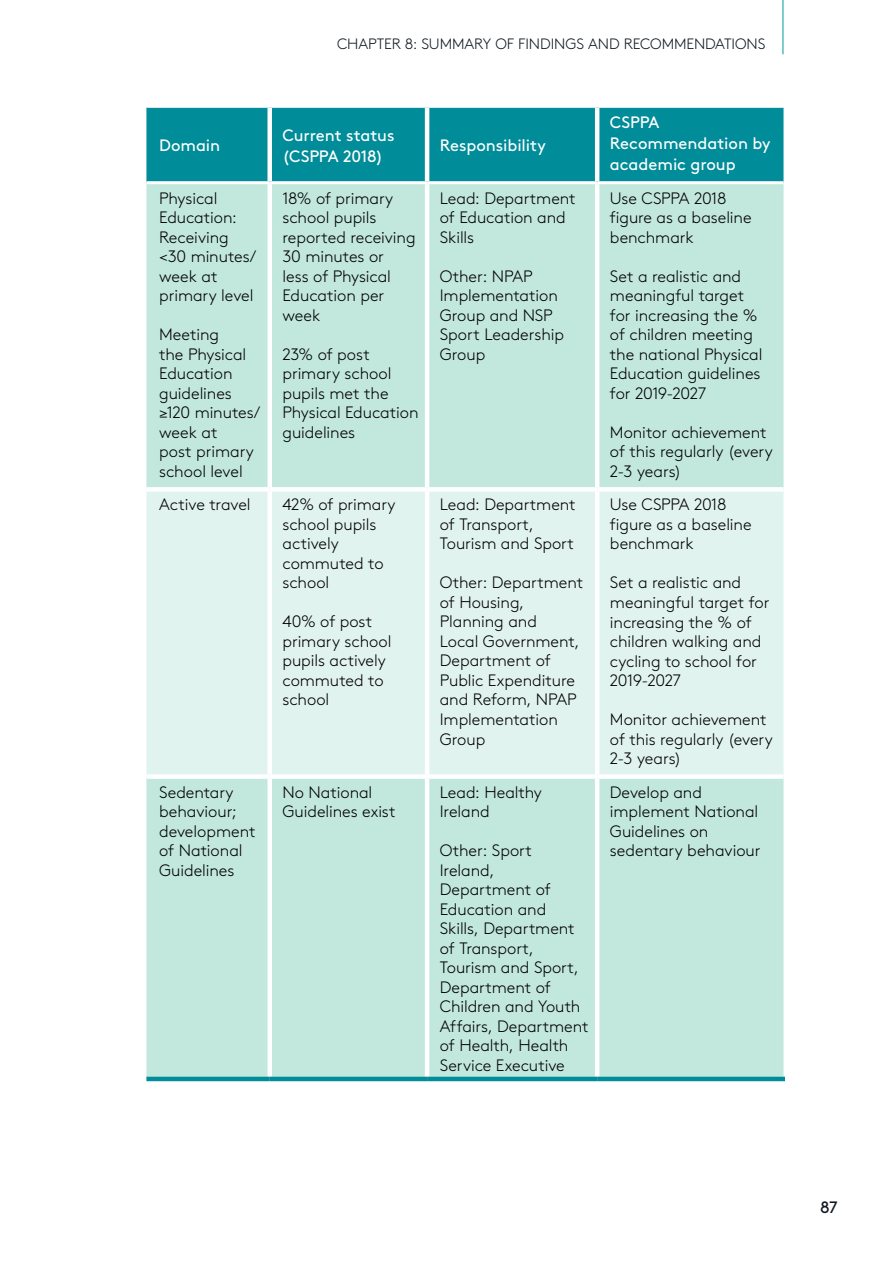
<style>
.page{position:relative;width:893px;height:1263px;background:#fff}
.page>*{position:absolute;margin:0;border:0;box-sizing:border-box;transform-origin:0 0}
.t1{font:300 16.5px/19.5px "Brown Std";letter-spacing:-.005em;color:#000}
.t2{font:16.5px/21px "Brown Std";letter-spacing:-.005em;color:#fff}
.t3{font:16.5px "Brown Std";color:#101820}
.t4{font:300 15px "Brown Std";letter-spacing:-.005em;color:#101820}
</style>
<div class="page">
<hr style="left:783px;top:0;width:1px;height:54px;background:#009f93">
<div style="left:146px;top:108px;width:637px;height:73px;background:#008c99"></div>
<div style="left:146px;top:184px;width:637px;height:893px;background:#c2e7dd"></div>
<div style="left:146px;top:492px;width:637px;height:282px;background:#e1f3ee"></div>
<div style="left:267px;top:108px;width:5px;height:73px;background:#fff"></div>
<hr style="left:425px;top:108px;width:4px;height:73px;background:#fff">
<hr style="left:595px;top:108px;width:4px;height:73px;background:#fff">
<div style="left:267px;top:184px;width:5px;height:303px;background:#fff"></div>
<hr style="left:425px;top:184px;width:4px;height:303px;background:#fff">
<hr style="left:595px;top:184px;width:4px;height:303px;background:#fff">
<div style="left:267px;top:492px;width:5px;height:282px;background:#fff"></div>
<hr style="left:425px;top:492px;width:4px;height:282px;background:#fff">
<hr style="left:595px;top:492px;width:4px;height:282px;background:#fff">
<div style="left:267px;top:779px;width:5px;height:298px;background:#fff"></div>
<hr style="left:425px;top:779px;width:4px;height:298px;background:#fff">
<hr style="left:595px;top:779px;width:4px;height:298px;background:#fff">
<div style="left:146px;top:487px;width:124px;height:5px;background:#fff"></div>
<div style="left:270px;top:487px;width:157px;height:5px;background:#fff"></div>
<div style="left:427px;top:487px;width:170px;height:5px;background:#fff"></div>
<div style="left:597px;top:487px;width:186px;height:5px;background:#fff"></div>
<div style="left:146px;top:774px;width:124px;height:5px;background:#fff"></div>
<div style="left:270px;top:774px;width:157px;height:5px;background:#fff"></div>
<div style="left:427px;top:774px;width:170px;height:5px;background:#fff"></div>
<div style="left:597px;top:774px;width:186px;height:5px;background:#fff"></div>
<hr style="left:146px;top:1077px;width:124px;height:4px;background:#008c99">
<hr style="left:270px;top:1077px;width:157px;height:4px;background:#008c99">
<hr style="left:427px;top:1077px;width:170px;height:4px;background:#008c99">
<hr style="left:597px;top:1077px;width:188px;height:4px;background:#008c99">
<p class="t4" style="left:337px;top:35px;width:430px">CHAPTER 8: SUMMARY OF FINDINGS AND RECOMMENDATIONS</p>
<p class="t2" style="left:159px;top:135px;width:63px">Domain</p>
<p class="t2" style="left:282px;top:124px;width:114px">Current status (CSPPA 2018)</p>
<p class="t2" style="left:440px;top:135px;width:108px">Responsibility</p>
<p class="t1" style="left:159px;top:188px;width:99px">Physical<br>Education:<br>Receiving &lt;30 minutes/ week at primary level</p>
<p class="t1" style="left:159px;top:325px;width:103px">Meeting<br>the Physical<br>Education guidelines ≥120 minutes/ week at<br>post primary school level</p>
<p class="t1" style="left:282px;top:188px;width:135px">18% of primary school pupils reported receiving<br>30 minutes or<br>less of Physical<br>Education per week</p>
<p class="t1" style="left:282px;top:344px;width:138px">23% of post primary school pupils met the<br>Physical Education guidelines</p>
<p class="t1" style="left:159px;top:495px;width:93px">Active travel</p>
<p class="t1" style="left:282px;top:495px;width:115px">42% of primary school pupils actively commuted to school</p>
<p class="t1" style="left:282px;top:612px;width:110px">40% of post primary school pupils actively commuted to school</p>
<p class="t1" style="left:440px;top:188px;width:138px">Lead: Department of Education and<br>Skills</p>
<p class="t1" style="left:440px;top:266px;width:126px">Other: NPAP<br>Implementation<br>Group and NSP<br>Sport Leadership<br>Group</p>
<p class="t1" style="left:440px;top:495px;width:138px">Lead: Department of Transport,<br>Tourism and Sport</p>
<p class="t1" style="left:440px;top:573px;width:145px">Other: Department of Housing,<br>Planning and<br>Local Government,<br>Department of<br>Public Expenditure and Reform, NPAP<br>Implementation<br>Group</p>
<p class="t1" style="left:159px;top:782px;width:98px">Sedentary behaviour; development of National<br>Guidelines</p>
<p class="t1" style="left:282px;top:782px;width:115px">No National<br>Guidelines exist</p>
<p class="t1" style="left:440px;top:782px;width:104px">Lead: Healthy<br>Ireland</p>
<p class="t1" style="left:440px;top:841px;width:150px">Other: Sport<br>Ireland,<br>Department of<br>Education and<br>Skills, Department of Transport,<br>Tourism and Sport,<br>Department of<br>Children and Youth<br>Affairs, Department of Health, Health<br>Service Executive</p>
<p class="t2" style="left:610px;top:112px;width:162px">CSPPA<br>Recommendation by academic group</p>
<p class="t1" style="left:610px;top:188px;width:143px">Use CSPPA 2018 figure as a baseline benchmark</p>
<p class="t1" style="left:610px;top:266px;width:154px">Set a realistic and meaningful target for increasing the % of children meeting the national Physical<br>Education guidelines for 2019-2027</p>
<p class="t1" style="left:610px;top:423px;width:164px">Monitor achievement of this regularly (every<br>2-3 years)</p>
<p class="t1" style="left:610px;top:495px;width:143px">Use CSPPA 2018 figure as a baseline benchmark</p>
<p class="t1" style="left:610px;top:573px;width:161px">Set a realistic and meaningful target for increasing the % of children walking and cycling to school for<br>2019-2027</p>
<p class="t1" style="left:610px;top:710px;width:164px">Monitor achievement of this regularly (every<br>2-3 years)</p>
<p class="t1" style="left:610px;top:782px;width:152px">Develop and implement National<br>Guidelines on sedentary behaviour</p>
<p class="t3" style="left:820px;top:1197px;width:19px">87</p>
</div>
